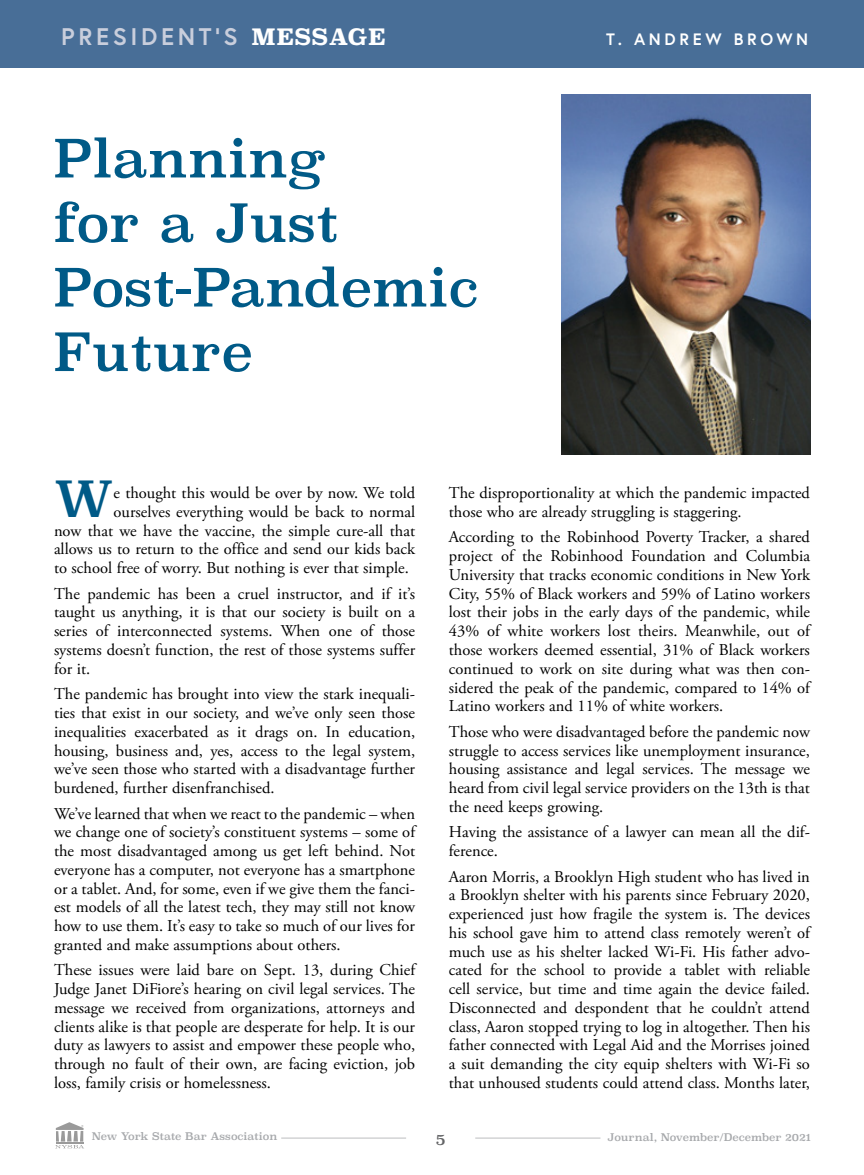
<style>
.page{position:relative;width:864px;height:1175px;background:#fff}
.page>*{position:absolute;margin:0;border:0;box-sizing:border-box;transform-origin:0 0}
.Title-article{font:52.5px/64.5px "Superclarendon Rg";color:#005a87}
.text_1st_para{font:49.65px "Superclarendon Rg";color:#005a87}
.kicker{font:700 24px "Europa";letter-spacing:.15em;color:#c9cedc}
.text{font:16.5px/18.8px "Adobe Garamond Pro";letter-spacing:-.01em;color:#000;text-align:justify}
.text_1st_para-2{font:16.5px "Adobe Garamond Pro";letter-spacing:-.08em;color:#000}
.t1{font:700 16.5px "Europa";letter-spacing:.22em;color:#fff}
.t2{font:15px "Superclarendon Rg";color:#636466}
.t3{font:10.5px "Superclarendon Rg";color:#a7a9ac}
.s1{font-family:"Superclarendon Rg";font-size:22.5px;color:#fff}
</style>
<div class="page">
<hr style="left:281px;top:1137px;width:125px;height:1px;background:#bcbec0">
<hr style="left:475px;top:1137px;width:125px;height:1px;background:#bcbec0">
<svg style="left:55px;top:1122px;width:29px;height:26px"></svg>
<div style="left:0;top:0;width:864px;height:67px;background:#486e97"></div>
<img style="left:561px;top:94px;width:249px;height:360px">
<h1 class="kicker" style="left:61px;top:20px;width:326px">PRESIDENT’S <span class="s1">MESSAGE</span></h1>
<p class="t1" style="left:606px;top:28px;width:203px">T. ANDREW BROWN</p>
<h1 class="Title-article" style="left:53px;top:126px;width:427px">Planning<br>for a Just<br>Post-Pandemic<br>Future</h1>
<p class="text_1st_para" style="left:54px;top:469px;width:61px">W</p>
<p class="text_1st_para-2" style="left:114px;top:483px;width:303px">e thought this would be over by now. We told</p>
<p class="text_1st_para-2" style="left:114px;top:502px;width:303px">ourselves everything would be back to normal</p>
<p class="text_1st_para-2" style="left:54px;top:520px;width:363px">now that we have the vaccine, the simple cure-all that</p>
<p class="text_1st_para-2" style="left:54px;top:539px;width:363px">allows us to return to the office and send our kids back</p>
<p class="text_1st_para-2" style="left:54px;top:558px;width:356px">to school free of worry. But nothing is ever that simple.</p>
<p class="text" style="left:54px;top:584px;width:363px">The pandemic has been a cruel instructor, and if it’s taught us anything, it is that our society is built on a series of interconnected systems. When one of those systems doesn’t function, the rest of those systems suffer for it.</p>
<p class="text" style="left:54px;top:685px;width:363px">The pandemic has brought into view the stark inequali&shy;ties that exist in our society, and we’ve only seen those inequalities exacerbated as it drags on. In education, housing, business and, yes, access to the legal system, we’ve seen those who started with a disadvantage further burdened, further disenfranchised.</p>
<p class="text" style="left:54px;top:804px;width:365px">We’ve learned that when we react to the pandemic – when we change one of society’s constituent systems – some of the most disadvantaged among us get left behind. Not everyone has a computer, not everyone has a smartphone or a tablet. And, for some, even if we give them the fanci&shy;est models of all the latest tech, they may still not know how to use them. It’s easy to take so much of our lives for granted and make assumptions about others.</p>
<p class="text" style="left:54px;top:961px;width:365px">These issues were laid bare on Sept. 13, during Chief Judge Janet DiFiore’s hearing on civil legal services. The message we received from organizations, attorneys and clients alike is that people are desperate for help. It is our duty as lawyers to assist and empower these people who, through no fault of their own, are facing eviction, job loss, family crisis or homelessness.</p>
<p class="text" style="left:449px;top:484px;width:363px">The disproportionality at which the pandemic impacted those who are already struggling is staggering.</p>
<p class="text" style="left:449px;top:528px;width:365px">According to the Robinhood Poverty Tracker, a shared project of the Robinhood Foundation and Columbia University that tracks economic conditions in New York City, 55% of Black workers and 59% of Latino workers lost their jobs in the early days of the pandemic, while 43% of white workers lost theirs. Meanwhile, out of those workers deemed essential, 31% of Black workers continued to work on site during what was then con&shy;sidered the peak of the pandemic, compared to 14% of Latino workers and 11% of white workers.</p>
<p class="text" style="left:449px;top:722px;width:363px">Those who were disadvantaged before the pandemic now struggle to access services like unemployment insurance, housing assistance and legal services. The message we heard from civil legal service providers on the 13th is that the need keeps growing.</p>
<p class="text" style="left:449px;top:823px;width:363px">Having the assistance of a lawyer can mean all the dif&shy;ference.</p>
<p class="text" style="left:449px;top:867px;width:365px">Aaron Morris, a Brooklyn High student who has lived in a Brooklyn shelter with his parents since February 2020, experienced just how fragile the system is. The devices his school gave him to attend class remotely weren’t of much use as his shelter lacked Wi-Fi. His father advo&shy;cated for the school to provide a tablet with reliable cell service, but time and time again the device failed.<br>Disconnected and despondent that he couldn’t attend class, Aaron stopped trying to log in altogether. Then his father connected with Legal Aid and the Morrises joined a suit demanding the city equip shelters with Wi-Fi so that unhoused students could attend class. Months later,</p>
<p class="t3" style="left:92px;top:1130px;width:187px">New York State Bar Association</p>
<p class="t2" style="left:436px;top:1130px;width:11px">5</p>
<p class="t3" style="left:608px;top:1131px;width:205px">Journal, November/December 2021</p>
</div>
